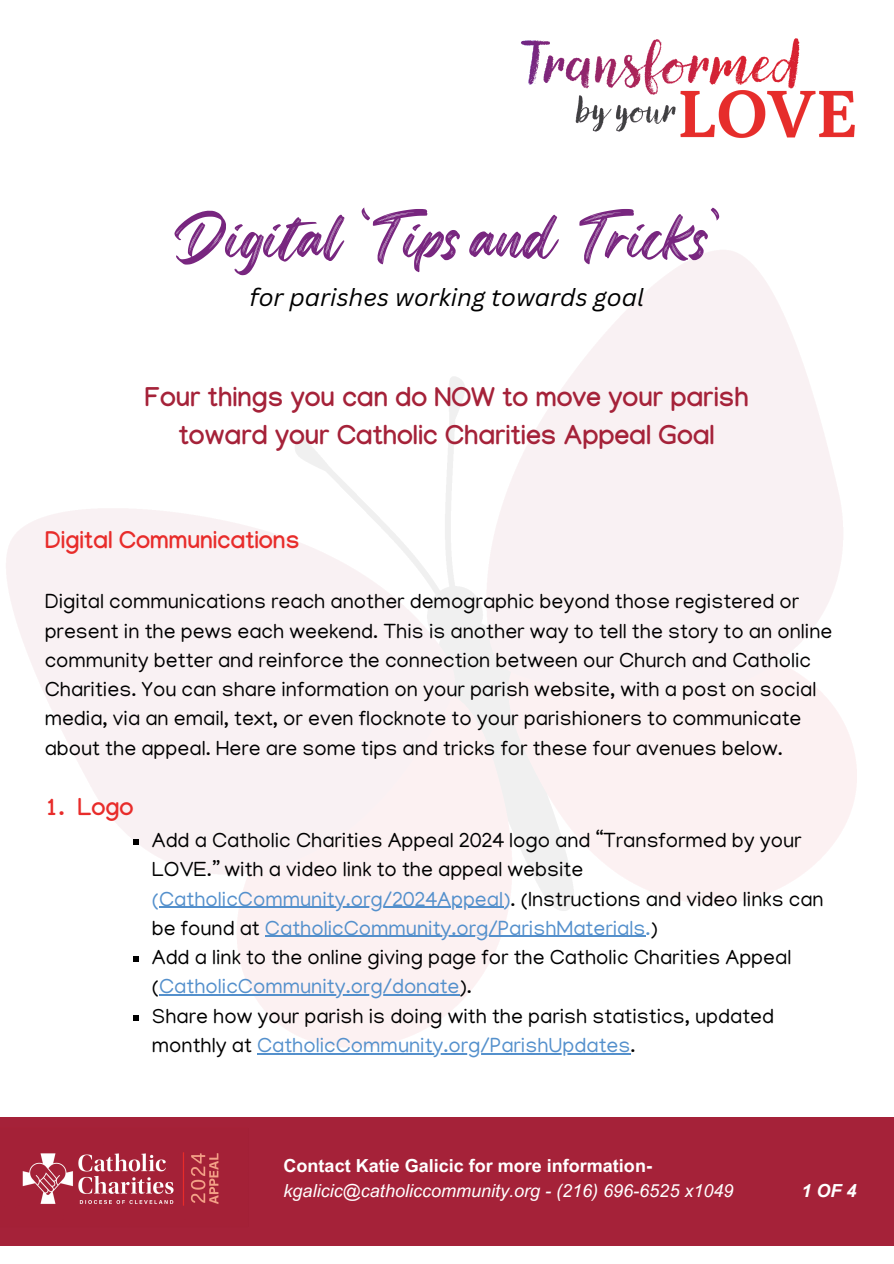
<style>
.page{position:relative;width:894px;height:1264px;background:#fff}
.page>*{position:absolute;margin:0;border:0;box-sizing:border-box;transform-origin:0 0}
.t1{font:54px "Regular Brush";color:#78267f}
.t2{font:700 27px "Manjari";color:#a52239}
.t3{font:italic 24px "Canva Sans";color:#000}
.t4{font:700 24px "Manjari";color:#e82c2a}
.t5{font:21px/29.2px "Manjari";color:#000}
.t6{font:21px "Manjari";color:#5490cc}
.t7{font:italic 18px/24.8px "Arial MT Pro";color:#fff}
.t8{font:italic 700 18px "Arial MT Pro";color:#fff}
.s1{color:#000}
.s2{color:#5490cc}
.s3{font-weight:700;font-style:normal}
</style>
<div class="page">
<img style="left:6px;top:250px;width:851px;height:805px">
<div style="left:0;top:1116px;width:893px;height:129px;background:#a52239"></div>
<img style="left:0;top:1116px;width:264px;height:130px">
<img style="left:521px;top:38px;width:334px;height:100px">
<svg style="left:134px;top:839px;width:5px;height:5px"></svg>
<hr style="left:159px;top:906px;width:267px;height:1px;background:#5490cc">
<svg style="left:426px;top:906px;width:25px;height:1px"></svg>
<hr style="left:451px;top:906px;width:52px;height:1px;background:#5490cc">
<hr style="left:265px;top:935px;width:380px;height:2px;background:#5490cc">
<svg style="left:134px;top:956px;width:5px;height:5px"></svg>
<hr style="left:159px;top:994px;width:300px;height:1px;background:#5490cc">
<svg style="left:134px;top:1014px;width:5px;height:6px"></svg>
<hr style="left:257px;top:1052px;width:373px;height:2px;background:#5490cc">
<h3 class="t1" style="left:173px;top:195px;width:257px">Digital ‘T</h3>
<h3 class="t1" style="left:608px;top:195px;width:113px">ricks’</h3>
<h6 class="t3" style="left:249px;top:281px;width:396px">for parishes working towards goal</h6>
<h3 class="t1" style="left:405px;top:195px;width:232px">ips and T</h3>
<p class="t2" style="left:145px;top:386px;width:605px">Four things you can do NOW to move your parish</p>
<h5 class="t2" style="left:179px;top:424px;width:537px">toward your Catholic Charities Appeal Goal</h5>
<h4 class="t4" style="left:45px;top:530px;width:256px">Digital Communications</h4>
<p class="t5" style="left:45px;top:590px;width:789px">Digital communications reach another demographic beyond those registered or present in the pews each weekend. This is another way to tell the story to an online community better and reinforce the connection between our Church and Catholic Charities. You can share information on your parish website, with a post on social media, via an email, text, or even flocknote to your parishioners to communicate about the appeal. Here are some tips and tricks for these four avenues below.</p>
<p class="t4" style="left:45px;top:797px;width:21px">1.</p>
<p class="t4" style="left:78px;top:797px;width:57px">Logo</p>
<p class="t5" style="left:152px;top:828px;width:651px">Add a Catholic Charities Appeal 2024 logo and “Transformed by your<br>LOVE.” with a video link to the appeal website</p>
<p class="t6" style="left:152px;top:890px;width:673px">(CatholicCommunity.org/2024Appeal)<span class="s1">. (Instructions and video links can</span></p>
<p class="t5" style="left:152px;top:916px;width:641px">be found at <span class="s2">CatholicCommunity.org/ParishMaterials.</span>)<br>Add a link to the online giving page for the Catholic Charities Appeal (<span class="s2">CatholicCommunity.org/donate</span>).<br>Share how your parish is doing with the parish statistics, updated monthly at <span class="s2">CatholicCommunity.org/ParishUpdates</span>.</p>
<h2 class="t7" style="left:283px;top:1155px;width:451px"><span class="s3">Contact Katie Galicic for more information&shy;</span>kgalicic@catholiccommunity.org - (216) 696-6525 x1049</h2>
<h1 class="t8" style="left:801px;top:1183px;width:57px">1OF4</h1>
</div>
